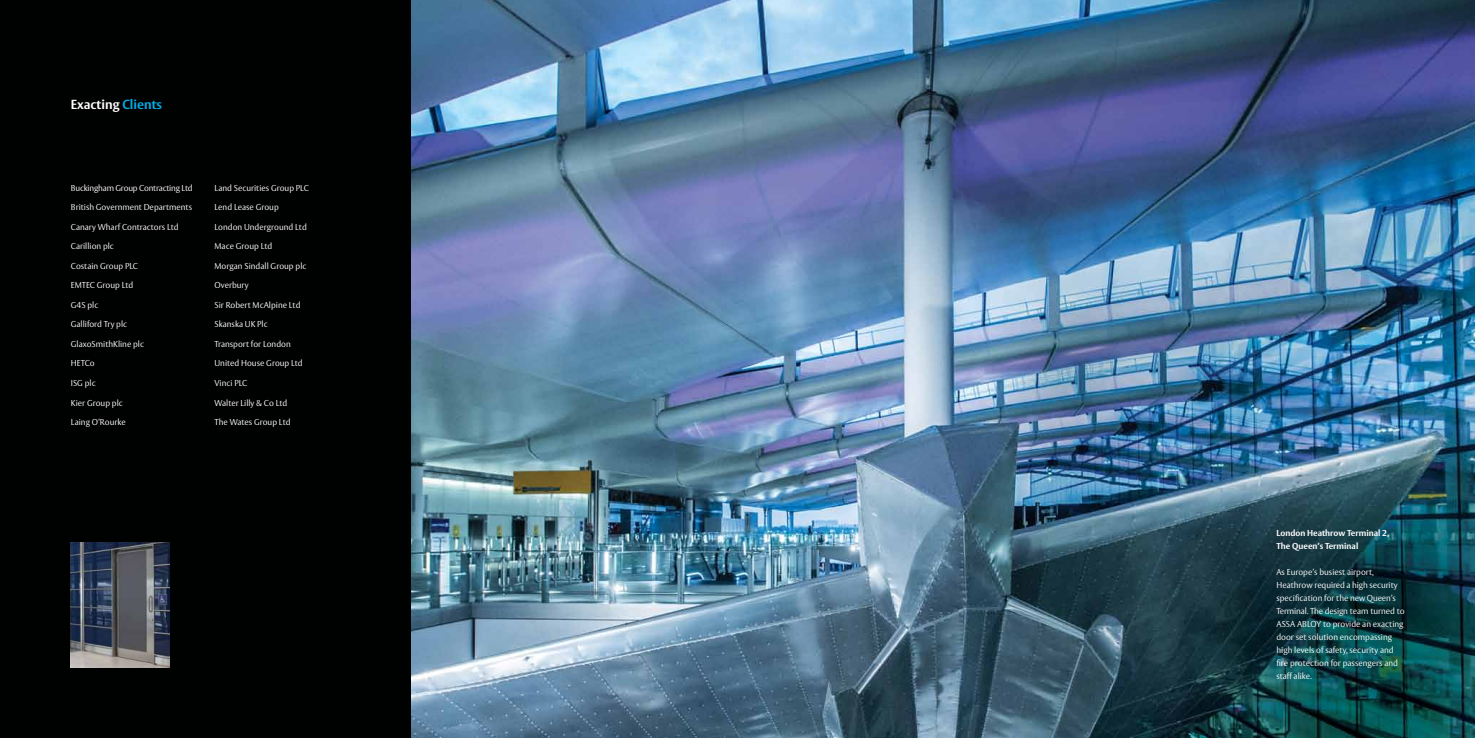
<style>
.page{position:relative;width:1475px;height:738px;background:#fff}
.page>*{position:absolute;margin:0;border:0;box-sizing:border-box;transform-origin:0 0}
.t1{font:700 13px "Vesta";color:#fff}
.t2{font:300 8.5px/13px "Vesta";color:#fff}
.t3{font:700 8.5px/13px "Vesta";color:#fff}
.t4{font:300 8.5px "Vesta";letter-spacing:-.025em;color:#fff}
.s1{color:#00aee7}
</style>
<div class="page">
<div style="left:0;top:0;width:955px;height:737px;background:#000101"></div>
<img style="left:411px;top:0;width:1063px;height:737px">
<img style="left:71px;top:542px;width:99px;height:124px">
<h1 class="t1" style="left:71px;top:96px;width:93px">Exacting <span class="s1">Clients</span></h1>
<p class="t4" style="left:71px;top:182px;width:123px">Buckingham Group Contracting Ltd</p>
<p class="t2" style="left:71px;top:201px;width:123px">British Government Departments</p>
<p class="t2" style="left:71px;top:220px;width:109px">Canary Wharf Contractors Ltd</p>
<p class="t2" style="left:71px;top:240px;width:45px">Carillion plc</p>
<p class="t2" style="left:71px;top:259px;width:69px">Costain Group PLC</p>
<p class="t2" style="left:71px;top:279px;width:64px">EMTEC Group Ltd</p>
<p class="t2" style="left:71px;top:298px;width:29px">G4S plc</p>
<p class="t2" style="left:71px;top:318px;width:58px">Galliford Try plc</p>
<p class="t2" style="left:71px;top:337px;width:75px">GlaxoSmithKline plc</p>
<p class="t2" style="left:71px;top:357px;width:25px">HETCo</p>
<p class="t2" style="left:71px;top:376px;width:26px">ISG plc</p>
<p class="t2" style="left:71px;top:396px;width:53px">Kier Group plc</p>
<p class="t2" style="left:71px;top:415px;width:56px">Laing O’Rourke</p>
<p class="t2" style="left:214px;top:181px;width:96px">Land Securities Group PLC</p>
<p class="t2" style="left:214px;top:201px;width:66px">Lend Lease Group</p>
<p class="t2" style="left:214px;top:220px;width:94px">London Underground Ltd</p>
<p class="t2" style="left:214px;top:240px;width:59px">Mace Group Ltd</p>
<p class="t2" style="left:214px;top:259px;width:93px">Morgan Sindall Group plc</p>
<p class="t2" style="left:214px;top:279px;width:36px">Overbury</p>
<p class="t2" style="left:214px;top:298px;width:87px">Sir Robert McAlpine Ltd</p>
<p class="t2" style="left:214px;top:318px;width:55px">Skanska UK Plc</p>
<p class="t2" style="left:214px;top:337px;width:78px">Transport for London</p>
<p class="t2" style="left:214px;top:357px;width:90px">United House Group Ltd</p>
<p class="t2" style="left:214px;top:376px;width:34px">Vinci PLC</p>
<p class="t2" style="left:214px;top:396px;width:74px">Walter Lilly &amp; Co Ltd</p>
<p class="t2" style="left:214px;top:415px;width:77px">The Wates Group Ltd</p>
<p class="t3" style="left:1276px;top:526px;width:114px">London Heathrow Terminal 2,<br>The Queen’s Terminal</p>
<p class="t2" style="left:1276px;top:565px;width:130px">As Europe’s busiest airport,<br>Heathrow required a high security specification for the new Queen’s<br>Terminal. The design team turned to<br>ASSA ABLOY to provide an exacting door set solution encompassing high levels of safety, security and fire protection for passengers and staff alike.</p>
</div>
